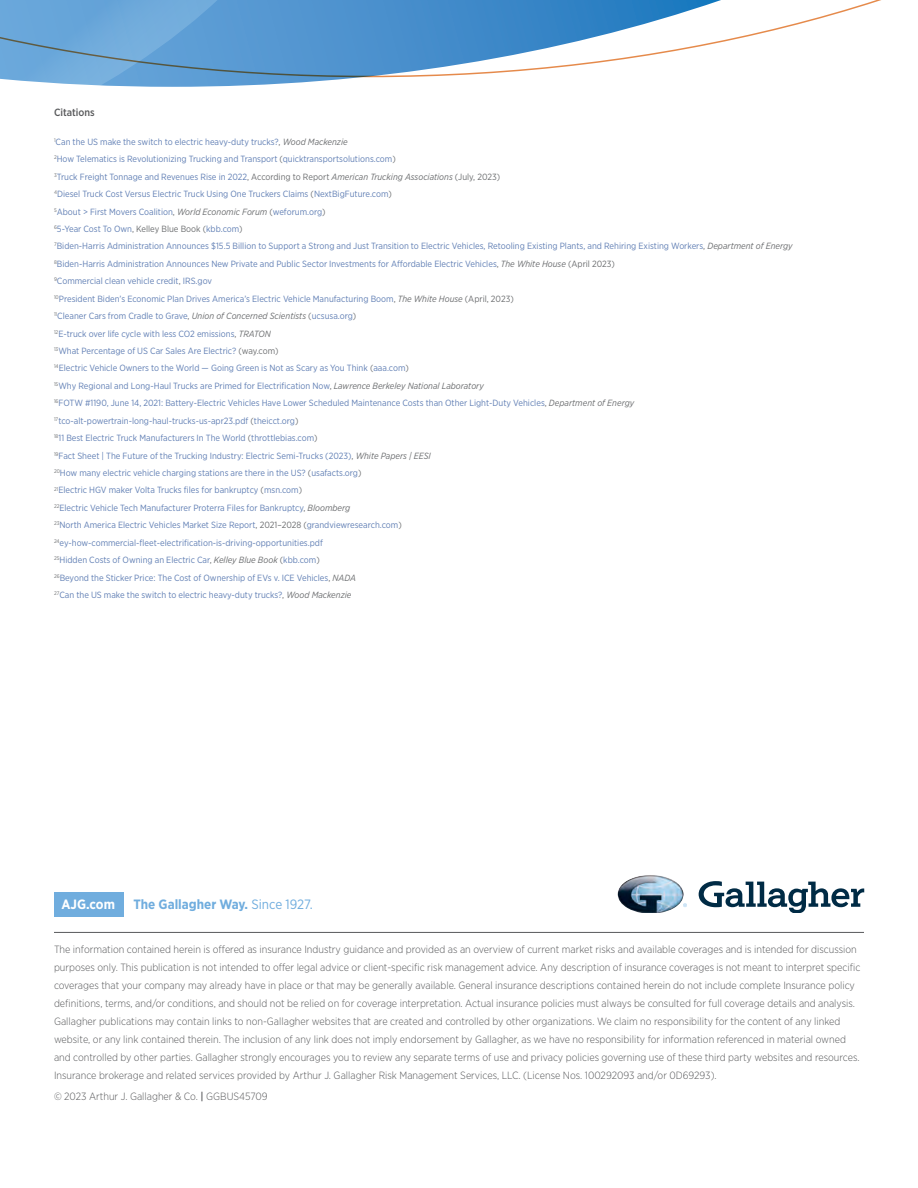
<style>
.page{position:relative;width:918px;height:1188px;background:#fff}
.page>*{position:absolute;margin:0;border:0;box-sizing:border-box;transform-origin:0 0}
.t1{font:700 13.5px "Gotham Narrow";color:#70adde}
.t2{font:700 13.5px "Gotham Narrow";color:#fff}
.t3{font:300 10.5px/18px "Gotham Narrow";color:#58595b}
.t4{font:500 10.5px "Gotham Narrow";color:#58595b}
.t5{font:9px/17.4px "Gotham Narrow";color:#6280b5}
.s1{color:#6d6f71}
.s2{font-style:italic;color:#6d6f71}
.s3{font-weight:400}
.s4{font-weight:500}
</style>
<div class="page">
<svg style="left:0;top:77px;width:347px;height:10px"></svg>
<svg style="left:0;top:0;width:881px;height:77px"></svg>
<hr style="left:54px;top:932px;width:810px;height:1px;background:#58595b">
<svg style="left:684px;top:903px;width:3px;height:4px"></svg>
<svg style="left:699px;top:881px;width:165px;height:32px"></svg>
<img style="left:618px;top:875px;width:66px;height:38px">
<div style="left:55px;top:893px;width:69px;height:24px;background:#70adde"></div>
<p class="t4" style="left:54px;top:106px;width:42px">Citations</p>
<p class="t5" style="left:54px;top:133px;width:740px"><sup>1</sup>Can the US make the switch to electric heavy-duty trucks?<span class="s1">,</span> <span class="s2">Wood Mackenzie<br></span><sup>2</sup>How Telematics is Revolutionizing Trucking and Transport <span class="s1">(</span>quicktransportsolutions.com<span class="s1">)<br></span><sup>3</sup>Truck Freight Tonnage and Revenues Rise in 2022<span class="s1">, According to Report</span> <span class="s2">American Trucking Associations</span> <span class="s1">(July, 2023)<br></span><sup>4</sup>Diesel Truck Cost Versus Electric Truck Using One Truckers Claims <span class="s1">(</span>NextBigFuture.com<span class="s1">)<br></span><sup>5</sup>About &gt; First Movers Coalition<span class="s1">,</span> <span class="s2">World Economic Forum</span> <span class="s1">(</span>weforum.org<span class="s1">)<br></span><sup>6</sup>5-Year Cost To Own<span class="s1">, Kelley Blue Book (</span>kbb.com<span class="s1">)<br></span><sup>7</sup>Biden-Harris Administration Announces $15.5 Billion to Support a Strong and Just Transition to Electric Vehicles, Retooling Existing Plants, and Rehiring Existing Workers<span class="s1">,</span> <span class="s2">Department of Energy </span><sup>8</sup>Biden-Harris Administration Announces New Private and Public Sector Investments for Affordable Electric Vehicles<span class="s1">,</span> <span class="s2">The White House</span> <span class="s1">(April 2023)<br></span><sup>9</sup>Commercial clean vehicle credit<span class="s1">,</span> IRS.gov<br><sup>10</sup>President Biden’s Economic Plan Drives America’s Electric Vehicle Manufacturing Boom<span class="s1">,</span> <span class="s2">The White House</span> <span class="s1">(April, 2023)<br></span><sup>11</sup>Cleaner Cars from Cradle to Grave<span class="s1">,</span> <span class="s2">Union of Concerned Scientists</span> <span class="s1">(</span>ucsusa.org<span class="s1">)<br></span><sup>12</sup>E-truck over life cycle with less CO2 emissions<span class="s1">,</span> <span class="s2">TRATON<br></span><sup>13</sup>What Percentage of US Car Sales Are Electric? <span class="s1">(way.com)<br></span><sup>14</sup>Electric Vehicle Owners to the World — Going Green is Not as Scary as You Think <span class="s1">(</span>aaa.com<span class="s1">)<br></span><sup>15</sup>Why Regional and Long-Haul Trucks are Primed for Electrification Now<span class="s1">,</span> <span class="s2">Lawrence Berkeley National Laboratory<br></span><sup>16</sup>FOTW #1190, June 14, 2021: Battery-Electric Vehicles Have Lower Scheduled Maintenance Costs than Other Light-Duty Vehicles<span class="s1">,</span> <span class="s2">Department of Energy </span><sup>17</sup>tco-alt-powertrain-long-haul-trucks-us-apr23.pdf <span class="s1">(</span>theicct.org<span class="s1">)<br></span><sup>18</sup>11 Best Electric Truck Manufacturers In The World <span class="s1">(</span>throttlebias.com<span class="s1">)<br></span><sup>19</sup>Fact Sheet | The Future of the Trucking Industry: Electric Semi-Trucks (2023)<span class="s1">,</span> <span class="s2">White Papers | EESI<br></span><sup>20</sup>How many electric vehicle charging stations are there in the US? <span class="s1">(</span>usafacts.org<span class="s1">)<br></span><sup>21</sup>Electric HGV maker Volta Trucks files for bankruptcy <span class="s1">(</span>msn.com<span class="s1">)<br></span><sup>22</sup>Electric Vehicle Tech Manufacturer Proterra Files for Bankruptcy<span class="s1">,</span> <span class="s2">Bloomberg<br></span><sup>23</sup>North America Electric Vehicles Market Size Report<span class="s1">, 2021–2028 (</span>grandviewresearch.com<span class="s1">)<br></span><sup>24</sup>ey-how-commercial-fleet-electrification-is-driving-opportunities.pdf<br><sup>25</sup>Hidden Costs of Owning an Electric Car<span class="s1">,</span> <span class="s2">Kelley Blue Book</span> <span class="s1">(</span>kbb.com<span class="s1">)<br></span><sup>26</sup>Beyond the Sticker Price: The Cost of Ownership of EVs v. ICE Vehicles<span class="s1">,</span> <span class="s2">NADA<br></span><sup>27</sup>Can the US make the switch to electric heavy-duty trucks?<span class="s1">,</span> <span class="s2">Wood Mackenzie</span></p>
<h1 class="t2" style="left:62px;top:896px;width:55px">AJG.com</h1>
<h1 class="t1" style="left:134px;top:896px;width:181px">The Gallagher Way. <span class="s3">Since 1927.</span></h1>
<p class="t3" style="left:54px;top:940px;width:808px">The information contained herein is offered as insurance Industry guidance and provided as an overview of current market risks and available coverages and is intended for discussion purposes only. This publication is not intended to offer legal advice or client-specific risk management advice. Any description of insurance coverages is not meant to interpret specific coverages that your company may already have in place or that may be generally available. General insurance descriptions contained herein do not include complete Insurance policy definitions, terms, and/or conditions, and should not be relied on for coverage interpretation. Actual insurance policies must always be consulted for full coverage details and analysis.<br>Gallagher publications may contain links to non-Gallagher websites that are created and controlled by other organizations. We claim no responsibility for the content of any linked website, or any link contained therein. The inclusion of any link does not imply endorsement by Gallagher, as we have no responsibility for information referenced in material owned and controlled by other parties. Gallagher strongly encourages you to review any separate terms of use and privacy policies governing use of these third party websites and resources.<br>Insurance brokerage and related services provided by Arthur J. Gallagher Risk Management Services, LLC. (License Nos. 100292093 and/or 0D69293).</p>
<p class="t3" style="left:54px;top:1087px;width:215px">© 2023 Arthur J. Gallagher &amp; Co. <span class="s4">|</span> GGBUS45709</p>
</div>
